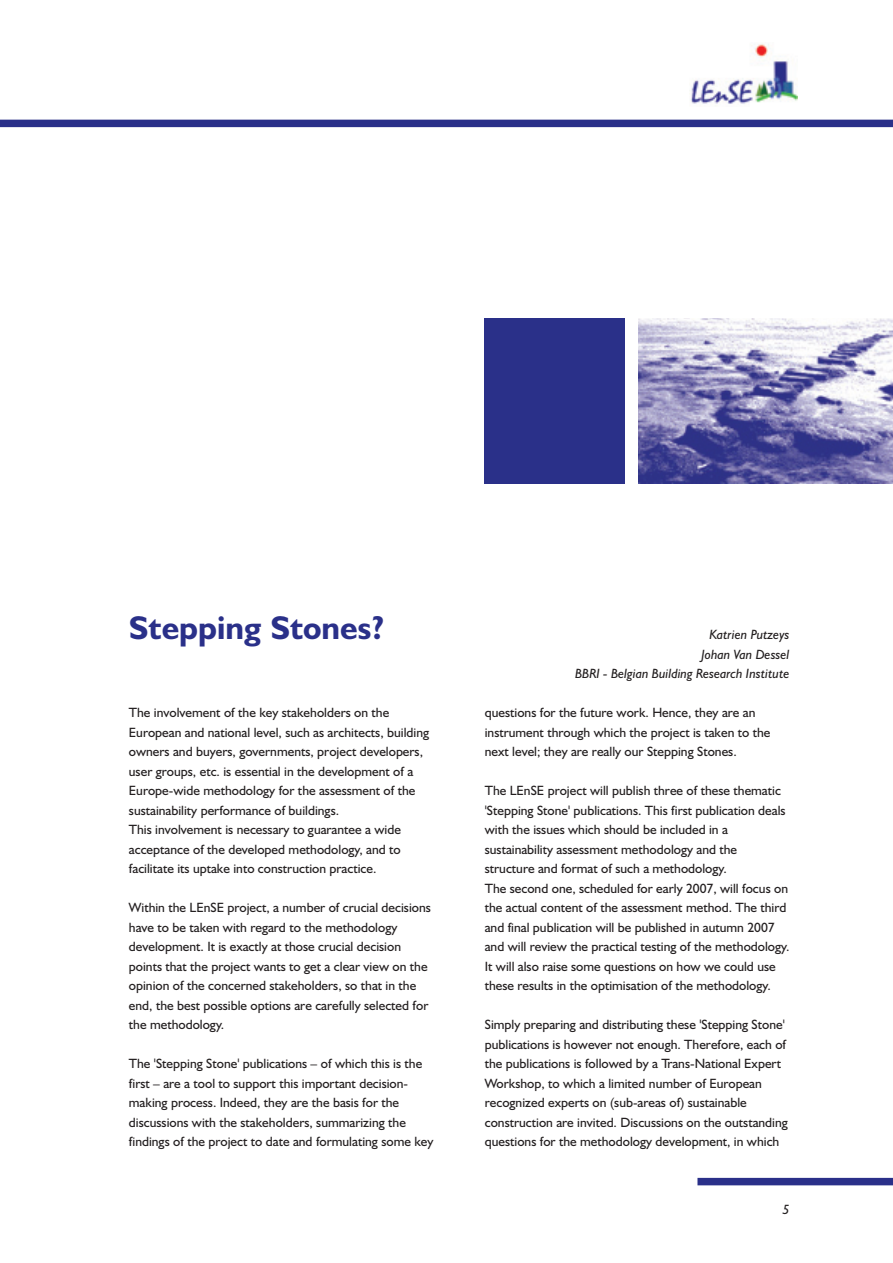
<style>
.page{position:relative;width:893px;height:1263px;background:#fff}
.page>*{position:absolute;margin:0;border:0;box-sizing:border-box;transform-origin:0 0}
.t1{font:700 33px "Humanist 521 BT";color:#2a3089}
.t2{font:13.5px/19.5px "Humanist 521 BT";color:#231f20}
.t3{font:italic 13.5px/19.5px "Humanist 521 BT";color:#231f20;text-align:right}
</style>
<div class="page">
<div style="left:697px;top:1178px;width:195px;height:7px;background:#2a3089"></div>
<img style="left:689px;top:44px;width:108px;height:60px">
<div style="left:0;top:120px;width:892px;height:7px;background:#2a3089"></div>
<div style="left:485px;top:318px;width:140px;height:165px;background:#2a3089"></div>
<img style="left:638px;top:318px;width:254px;height:165px">
<h1 class="t1" style="left:129px;top:616px;width:257px">Stepping Stones?</h1>
<p class="t2" style="left:129px;top:704px;width:302px">The involvement of the key stakeholders on the European and national level, such as architects, building owners and buyers, governments, project developers, user groups, etc. is essential in the development of a Europe-wide methodology for the assessment of the sustainability performance of buildings.<br>This involvement is necessary to guarantee a wide acceptance of the developed methodology, and to facilitate its uptake into construction practice.</p>
<p class="t2" style="left:129px;top:899px;width:303px">Within the LEnSE project, a number of crucial decisions have to be taken with regard to the methodology development. It is exactly at those crucial decision points that the project wants to get a clear view on the opinion of the concerned stakeholders, so that in the end, the best possible options are carefully selected for the methodology.</p>
<p class="t2" style="left:129px;top:1055px;width:306px">The 'Stepping Stone' publications – of which this is the first – are a tool to support this important decision&shy;making process. Indeed, they are the basis for the discussions with the stakeholders, summarizing the findings of the project to date and formulating some key</p>
<p class="t3" style="left:575px;top:626px;width:216px">Katrien Putzeys<br>Johan Van Dessel<br>BBRI - Belgian Building Research Institute</p>
<p class="t2" style="left:485px;top:704px;width:287px">questions for the future work. Hence, they are an instrument through which the project is taken to the next level; they are really our Stepping Stones.</p>
<p class="t2" style="left:485px;top:782px;width:306px">The LEnSE project will publish three of these thematic 'Stepping Stone' publications. This first publication deals with the issues which should be included in a sustainability assessment methodology and the structure and format of such a methodology.<br>The second one, scheduled for early 2007, will focus on the actual content of the assessment method. The third and final publication will be published in autumn 2007 and will review the practical testing of the methodology.<br>It will also raise some questions on how we could use these results in the optimisation of the methodology.</p>
<p class="t2" style="left:485px;top:1016px;width:304px">Simply preparing and distributing these 'Stepping Stone' publications is however not enough. Therefore, each of the publications is followed by a Trans-National Expert Workshop, to which a limited number of European recognized experts on (sub-areas of) sustainable construction are invited. Discussions on the outstanding questions for the methodology development, in which</p>
<p class="t3" style="left:782px;top:1201px;width:8px">5</p>
</div>
